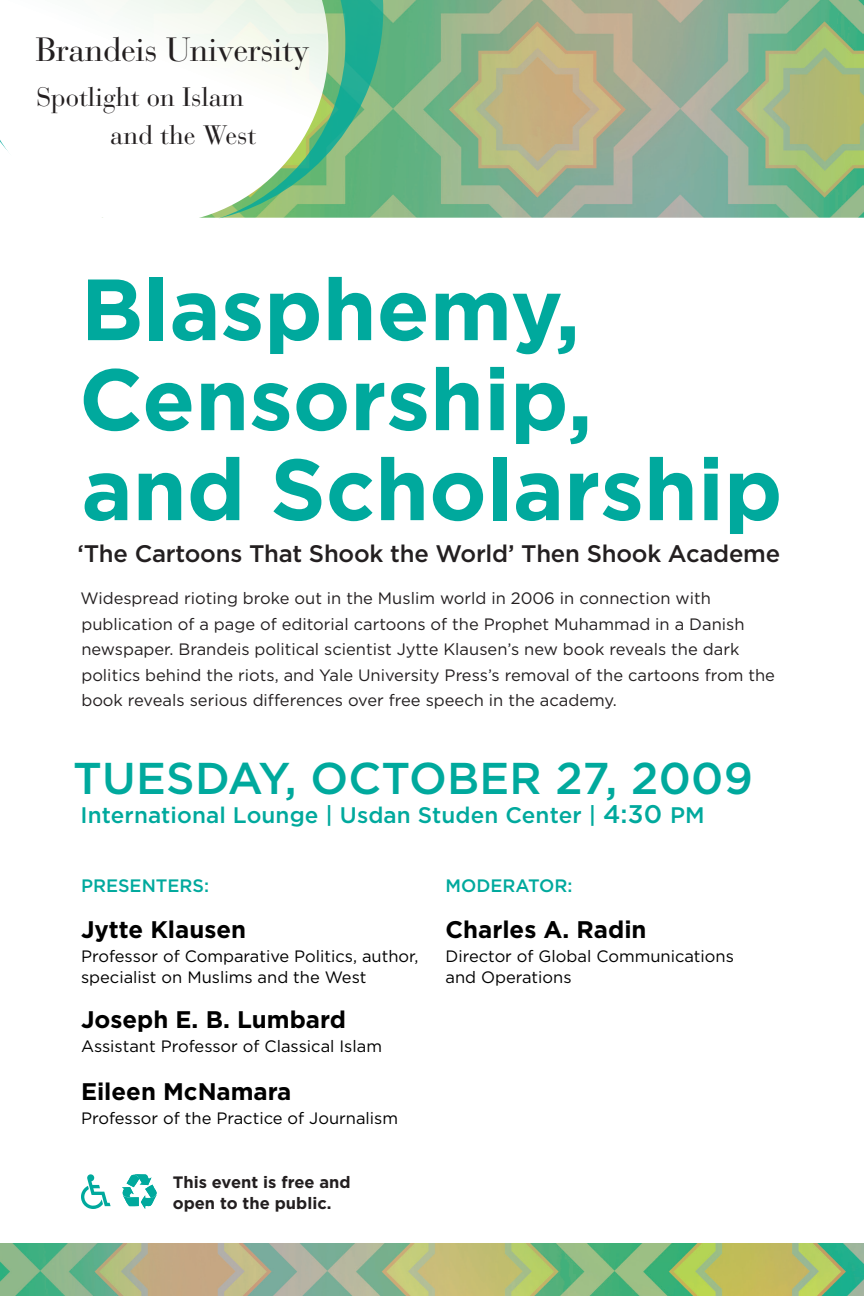
<style>
.page{position:relative;width:864px;height:1296px;background:#fff}
.page>*{position:absolute;margin:0;border:0;box-sizing:border-box;transform-origin:0 0}
.t1{font:700 86.7px/90px "Gotham";color:#00a99d}
.t2{font:500 44.55px "Gotham";letter-spacing:.005em;color:#00a99d}
.t3{font:33.3px "Bauer Bodoni";letter-spacing:-.01em;color:#231f20}
.t4{font:26.55px "Bauer Bodoni";color:#231f20}
.t5{font:700 24px "Gotham";color:#000}
.t6{font:500 24px "Gotham";letter-spacing:-.01em;color:#231f20}
.t7{font:500 22.5px "Gotham";letter-spacing:.005em;color:#00a99d}
.t8{font:500 18px "Gotham";color:#00a99d}
.t9{font:16.5px/25.5px "Gotham";color:#231f20}
.t10{font:16.5px/21px "Gotham";color:#000}
.t11{font:700 16.5px/21px "Gotham";color:#231f20}
.s1{font-size:25.5px}
</style>
<div class="page">
<img style="left:0;top:1244px;width:864px;height:52px">
<img style="left:383px;top:0;width:481px;height:218px">
<svg style="left:328px;top:0;width:55px;height:218px;background:#58b385"></svg>
<svg style="left:0;top:0;width:328px;height:219px"></svg>
<svg style="left:81px;top:1174px;width:30px;height:35px"></svg>
<svg style="left:122px;top:1174px;width:35px;height:35px"></svg>
<p class="t3" style="left:36px;top:29px;width:275px">Brandeis University</p>
<p class="t4" style="left:36px;top:81px;width:209px">Spotlight on Islam</p>
<p class="t4" style="left:110px;top:119px;width:148px">and the West</p>
<p class="t1" style="left:79px;top:262px;width:705px">Blasphemy,<br>Censorship,<br>and Scholarship</p>
<p class="t6" style="left:78px;top:540px;width:704px">‘The Cartoons That Shook the World’ Then Shook Academe</p>
<p class="t9" style="left:80px;top:585px;width:696px">Widespread rioting broke out in the Muslim world in 2006 in connection with publication of a page of editorial cartoons of the Prophet Muhammad in a Danish newspaper. Brandeis political scientist Jytte Klausen’s new book reveals the dark politics behind the riots, and Yale University Press’s removal of the cartoons from the book reveals serious differences over free speech in the academy.</p>
<p class="t2" style="left:73px;top:753px;width:681px">TUESDAY, OCTOBER 27, 2009</p>
<p class="t7" style="left:81px;top:802px;width:626px">International Lounge | Usdan Studen Center | <span class="s1">4:30</span> PM</p>
<p class="t8" style="left:81px;top:875px;width:130px">PRESENTERS:</p>
<p class="t5" style="left:81px;top:916px;width:167px">Jytte Klausen</p>
<p class="t10" style="left:81px;top:946px;width:339px">Professor of Comparative Politics, author, specialist on Muslims and the West</p>
<p class="t5" style="left:81px;top:1006px;width:267px">Joseph E. B. Lumbard</p>
<p class="t10" style="left:81px;top:1036px;width:303px">Assistant Professor of Classical Islam</p>
<p class="t5" style="left:81px;top:1078px;width:212px">Eileen McNamara</p>
<p class="t10" style="left:81px;top:1108px;width:319px">Professor of the Practice of Journalism</p>
<p class="t11" style="left:173px;top:1171px;width:180px">This event is free and open to the public.</p>
<p class="t8" style="left:446px;top:875px;width:128px">MODERATOR:</p>
<p class="t5" style="left:446px;top:916px;width:203px">Charles A. Radin</p>
<p class="t10" style="left:446px;top:946px;width:290px">Director of Global Communications and Operations</p>
</div>
